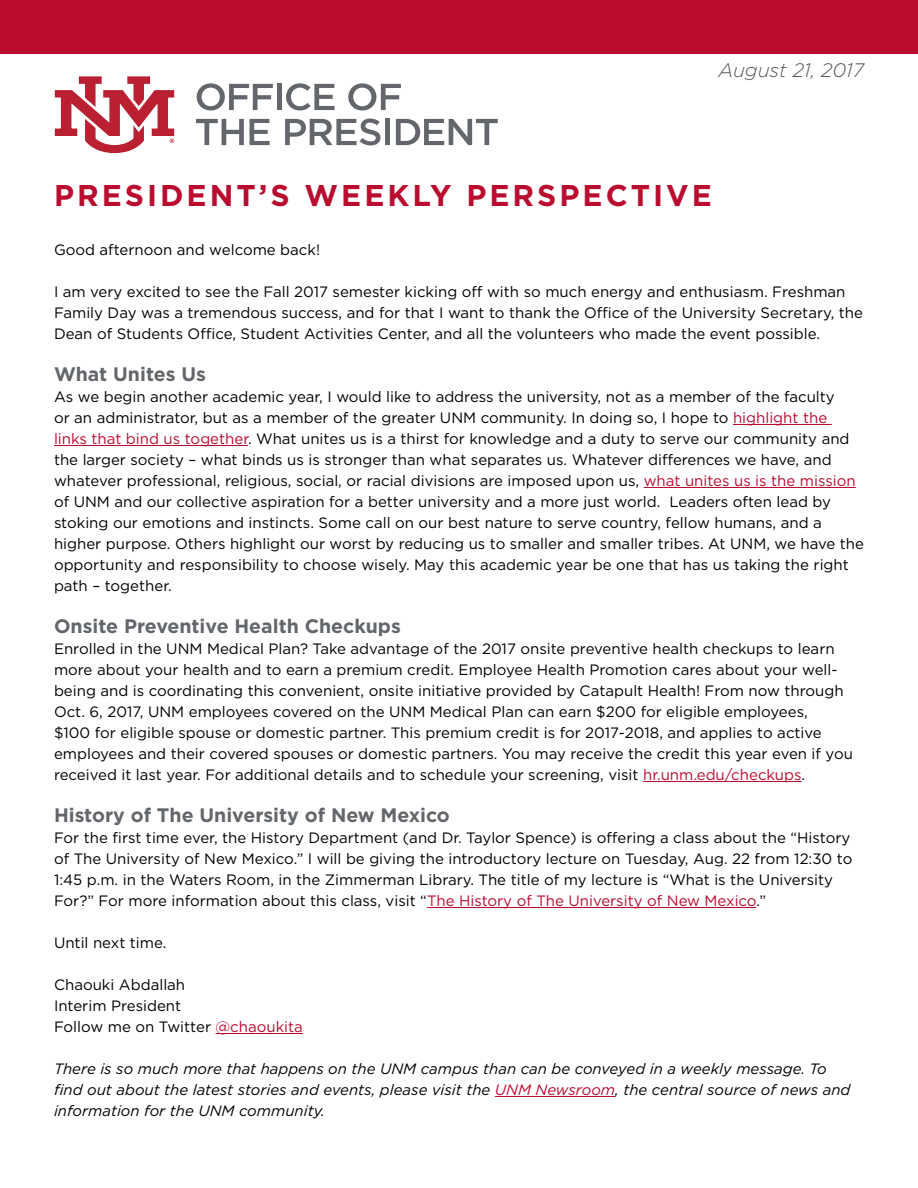
<style>
.page{position:relative;width:918px;height:1188px;background:#fff}
.page>*{position:absolute;margin:0;border:0;box-sizing:border-box;transform-origin:0 0}
.t1{font:700 30px "Gotham";letter-spacing:.1em;color:#ba0c2f}
.t2{font:700 19.5px "Gotham";color:#63666a}
.t3{font:italic 300 19.5px "Gotham";color:#55565a}
.t4{font:15px/21px "Gotham";color:#000}
.t5{font:italic 15px/21px "Gotham";color:#000}
.s1{color:#ba0c2f}
</style>
<div class="page">
<hr style="left:733px;top:424px;width:99px;height:1px;background:#ba0c2f">
<hr style="left:54px;top:445px;width:194px;height:1px;background:#ba0c2f">
<hr style="left:644px;top:487px;width:212px;height:1px;background:#ba0c2f">
<hr style="left:643px;top:781px;width:159px;height:1px;background:#ba0c2f">
<hr style="left:427px;top:907px;width:329px;height:1px;background:#ba0c2f">
<hr style="left:216px;top:1033px;width:87px;height:1px;background:#ba0c2f">
<hr style="left:495px;top:1096px;width:120px;height:1px;background:#ba0c2f">
<div style="left:0;top:0;width:918px;height:53px;background:#ba0c2f"></div>
<svg style="left:197px;top:83px;width:76px;height:27px"></svg>
<div style="left:277px;top:84px;width:5px;height:26px;background:#63676b"></div>
<svg style="left:286px;top:83px;width:49px;height:27px"></svg>
<svg style="left:348px;top:83px;width:53px;height:27px"></svg>
<svg style="left:196px;top:119px;width:74px;height:26px"></svg>
<svg style="left:285px;top:119px;width:95px;height:26px"></svg>
<div style="left:385px;top:119px;width:5px;height:26px;background:#63676b"></div>
<svg style="left:396px;top:119px;width:102px;height:26px"></svg>
<svg style="left:55px;top:76px;width:119px;height:77px"></svg>
<h2 class="t3" style="left:718px;top:58px;width:147px">August 21, 2017</h2>
<h1 class="t1" style="left:54px;top:176px;width:659px">PRESIDENT’S WEEKLY PERSPECTIVE</h1>
<p class="t4" style="left:54px;top:239px;width:268px">Good afternoon and welcome back!</p>
<p class="t4" style="left:54px;top:281px;width:811px">I am very excited to see the Fall 2017 semester kicking off with so much energy and enthusiasm. Freshman<br>Family Day was a tremendous success, and for that I want to thank the Office of the University Secretary, the<br>Dean of Students Office, Student Activities Center, and all the volunteers who made the event possible.</p>
<h2 class="t2" style="left:54px;top:361px;width:153px">What Unites Us</h2>
<p class="t4" style="left:54px;top:386px;width:811px">As we begin another academic year, I would like to address the university, not as a member of the faculty<br>or an administrator, but as a member of the greater UNM community. In doing so, I hope to <span class="s1">highlight the links that bind us together</span>. What unites us is a thirst for knowledge and a duty to serve our community and the larger society – what binds us is stronger than what separates us. Whatever differences we have, and whatever professional, religious, social, or racial divisions are imposed upon us, <span class="s1">what unites us is the mission </span>of UNM and our collective aspiration for a better university and a more just world. Leaders often lead by stoking our emotions and instincts. Some call on our best nature to serve country, fellow humans, and a higher purpose. Others highlight our worst by reducing us to smaller and smaller tribes. At UNM, we have the opportunity and responsibility to choose wisely. May this academic year be one that has us taking the right path – together.</p>
<h2 class="t2" style="left:54px;top:613px;width:348px">Onsite Preventive Health Checkups</h2>
<p class="t4" style="left:54px;top:638px;width:800px">Enrolled in the UNM Medical Plan? Take advantage of the 2017 onsite preventive health checkups to learn more about your health and to earn a premium credit. Employee Health Promotion cares about your well&shy;being and is coordinating this convenient, onsite initiative provided by Catapult Health! From now through Oct. 6, 2017, UNM employees covered on the UNM Medical Plan can earn $200 for eligible employees,<br>$100 for eligible spouse or domestic partner. This premium credit is for 2017-2018, and applies to active employees and their covered spouses or domestic partners. You may receive the credit this year even if you received it last year. For additional details and to schedule your screening, visit <span class="s1">hr.unm.edu/checkups</span>.</p>
<h2 class="t2" style="left:54px;top:802px;width:397px">History of The University of New Mexico</h2>
<p class="t4" style="left:54px;top:827px;width:800px">For the first time ever, the History Department (and Dr. Taylor Spence) is offering a class about the “History of The University of New Mexico.” I will be giving the introductory lecture on Tuesday, Aug. 22 from 12:30 to 1:45 p.m. in the Waters Room, in the Zimmerman Library. The title of my lecture is “What is the University For?” For more information about this class, visit “<span class="s1">The History of The University of New Mexico</span>.”</p>
<p class="t4" style="left:54px;top:932px;width:114px">Until next time.</p>
<p class="t4" style="left:54px;top:974px;width:250px">Chaouki Abdallah<br>Interim President<br>Follow me on Twitter <span class="s1">@chaoukita</span></p>
<p class="t5" style="left:54px;top:1058px;width:798px">There is so much more that happens on the UNM campus than can be conveyed in a weekly message. To find out about the latest stories and events, please visit the <span class="s1">UNM Newsroom</span>, the central source of news and information for the UNM community.</p>
</div>
